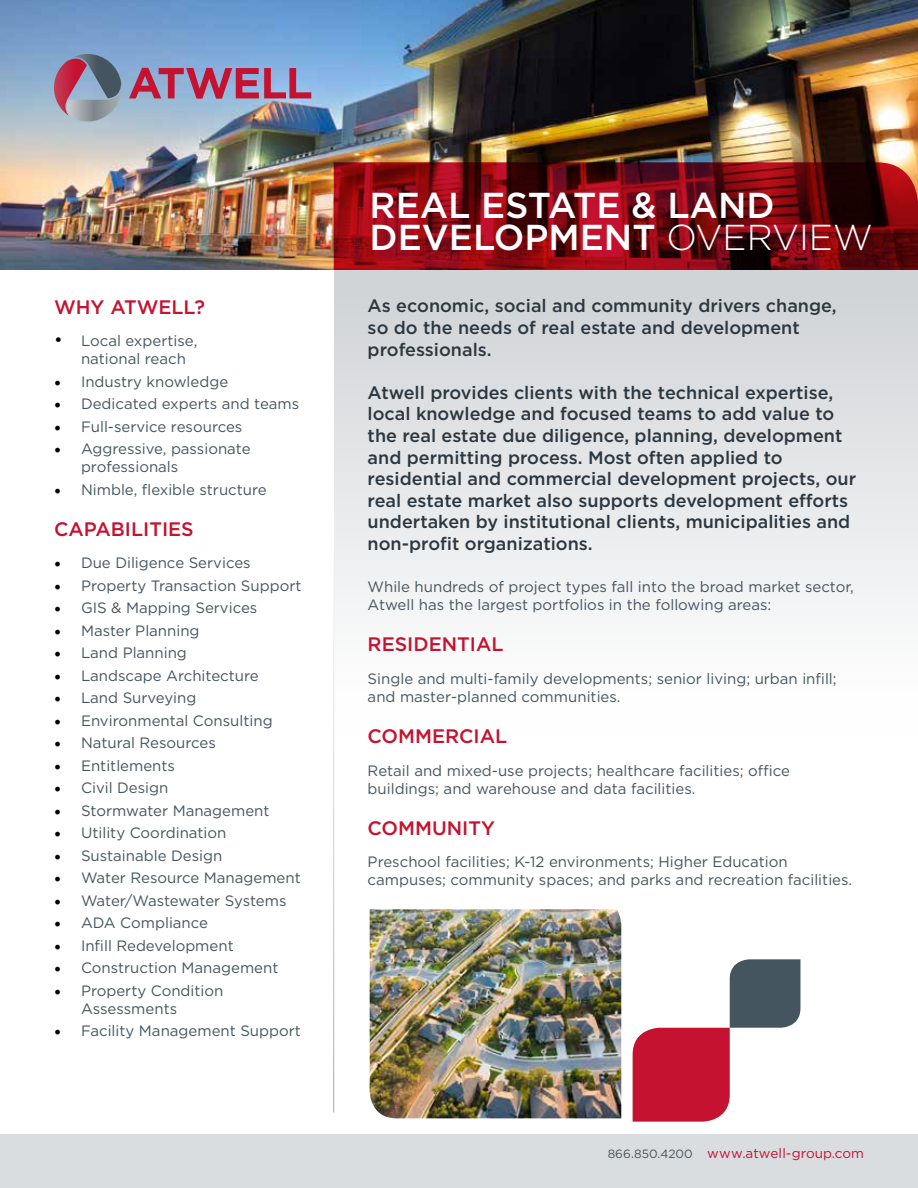
<style>
.page{position:relative;width:918px;height:1188px;background:#fff}
.page>*{position:absolute;margin:0;border:0;box-sizing:border-box;transform-origin:0 0}
.t1{font:500 36px "Gotham";color:#fff}
.t2{font:500 19.5px "Gotham";color:#c41230}
.t3{font:500 18px/21.6px "Gotham";color:#2c3841}
.t4{font:15px/18px "Gotham";color:#455560}
.t5{font:13.5px "Gotham";color:#c41230}
.s1{font-size:18px;color:#000}
.s2{font-family:"Minion Pro";font-size:18px;color:#000}
.s3{font-weight:300}
.s4{font-size:12px;color:#455560}
</style>
<div class="page">
<img style="left:0;top:0;width:918px;height:270px">
<div style="left:334px;top:270px;width:584px;height:467px;background:linear-gradient(to bottom,#cfd2d5,#fff)"></div>
<svg style="left:129px;top:68px;width:182px;height:31px;background:#a76c90"></svg>
<svg style="left:54px;top:54px;width:68px;height:68px;background:#908196"></svg>
<div style="left:0;top:1134px;width:918px;height:54px;background:#dadddf"></div>
<svg style="left:334px;top:162px;width:584px;height:108px;background:#760911"></svg>
<img style="left:370px;top:909px;width:251px;height:209px">
<svg style="left:633px;top:959px;width:167px;height:163px"></svg>
<hr style="left:333px;top:270px;width:1px;height:842px;background:#455560">
<h2 class="t2" style="left:54px;top:294px;width:153px">WHY ATWELL?</h2>
<p class="t4" style="left:81px;top:331px;width:118px;text-indent:-27px"><span class="s1">•</span> Local expertise, national reach</p>
<p class="t4" style="left:54px;top:372px;width:176px"><span class="s2">•</span> Industry knowledge</p>
<p class="t4" style="left:54px;top:394px;width:247px"><span class="s2">•</span> Dedicated experts and teams</p>
<p class="t4" style="left:54px;top:417px;width:190px"><span class="s2">•</span> Full-service resources</p>
<p class="t4" style="left:81px;top:439px;width:171px;text-indent:-27px"><span class="s2">•</span> Aggressive, passionate professionals</p>
<p class="t4" style="left:54px;top:480px;width:214px"><span class="s2">•</span> Nimble, flexible structure</p>
<h2 class="t2" style="left:54px;top:516px;width:141px">CAPABILITIES</h2>
<p class="t4" style="left:54px;top:554px;width:198px"><span class="s2">•</span> Due Diligence Services</p>
<p class="t4" style="left:54px;top:576px;width:249px"><span class="s2">•</span> Property Transaction Support</p>
<p class="t4" style="left:54px;top:599px;width:205px"><span class="s2">•</span> GIS &amp; Mapping Services</p>
<p class="t4" style="left:54px;top:621px;width:147px"><span class="s2">•</span> Master Planning</p>
<p class="t4" style="left:54px;top:644px;width:134px"><span class="s2">•</span> Land Planning</p>
<p class="t4" style="left:54px;top:666px;width:206px"><span class="s2">•</span> Landscape Architecture</p>
<p class="t4" style="left:54px;top:689px;width:144px"><span class="s2">•</span> Land Surveying</p>
<p class="t4" style="left:54px;top:711px;width:220px"><span class="s2">•</span> Environmental Consulting</p>
<p class="t4" style="left:54px;top:734px;width:163px"><span class="s2">•</span> Natural Resources</p>
<p class="t4" style="left:54px;top:756px;width:123px"><span class="s2">•</span> Entitlements</p>
<p class="t4" style="left:54px;top:779px;width:116px"><span class="s2">•</span> Civil Design</p>
<p class="t4" style="left:54px;top:801px;width:217px"><span class="s2">•</span> Stormwater Management</p>
<p class="t4" style="left:54px;top:824px;width:174px"><span class="s2">•</span> Utility Coordination</p>
<p class="t4" style="left:54px;top:846px;width:170px"><span class="s2">•</span> Sustainable Design</p>
<p class="t4" style="left:54px;top:869px;width:248px"><span class="s2">•</span> Water Resource Management</p>
<p class="t4" style="left:54px;top:891px;width:234px"><span class="s2">•</span> Water/Wastewater Systems</p>
<p class="t4" style="left:54px;top:914px;width:156px"><span class="s2">•</span> ADA Compliance</p>
<p class="t4" style="left:54px;top:936px;width:181px"><span class="s2">•</span> Infill Redevelopment</p>
<p class="t4" style="left:54px;top:959px;width:226px"><span class="s2">•</span> Construction Management</p>
<p class="t4" style="left:81px;top:981px;width:144px;text-indent:-27px"><span class="s2">•</span> Property Condition<br>Assessments</p>
<p class="t4" style="left:54px;top:1022px;width:248px"><span class="s2">•</span> Facility Management Support</p>
<h1 class="t1" style="left:370px;top:182px;width:406px">REAL ESTATE &amp; LAND</h1>
<h1 class="t1" style="left:370px;top:214px;width:505px">DEVELOPMENT <span class="s3">OVERVIEW</span></h1>
<p class="t3" style="left:368px;top:295px;width:471px">As economic, social and community drivers change, so do the needs of real estate and development professionals.</p>
<p class="t3" style="left:368px;top:381px;width:490px">Atwell provides clients with the technical expertise, local knowledge and focused teams to add value to the real estate due diligence, planning, development and permitting process. Most often applied to residential and commercial development projects, our real estate market also supports development efforts undertaken by institutional clients, municipalities and non-profit organizations.</p>
<p class="t4" style="left:368px;top:577px;width:488px">While hundreds of project types fall into the broad market sector,<br>Atwell has the largest portfolios in the following areas:</p>
<h2 class="t2" style="left:368px;top:632px;width:137px">RESIDENTIAL</h2>
<p class="t4" style="left:368px;top:669px;width:471px">Single and multi-family developments; senior living; urban infill; and master-planned communities.</p>
<h2 class="t2" style="left:368px;top:724px;width:141px">COMMERCIAL</h2>
<p class="t4" style="left:368px;top:761px;width:424px">Retail and mixed-use projects; healthcare facilities; office buildings; and warehouse and data facilities.</p>
<h2 class="t2" style="left:368px;top:815px;width:129px">COMMUNITY</h2>
<p class="t4" style="left:368px;top:853px;width:486px">Preschool facilities; K-12 environments; Higher Education campuses; community spaces; and parks and recreation facilities.</p>
<p class="t5" style="left:608px;top:1145px;width:258px"><span class="s4">866.850.4200</span> www.atwell-group.com</p>
</div>
